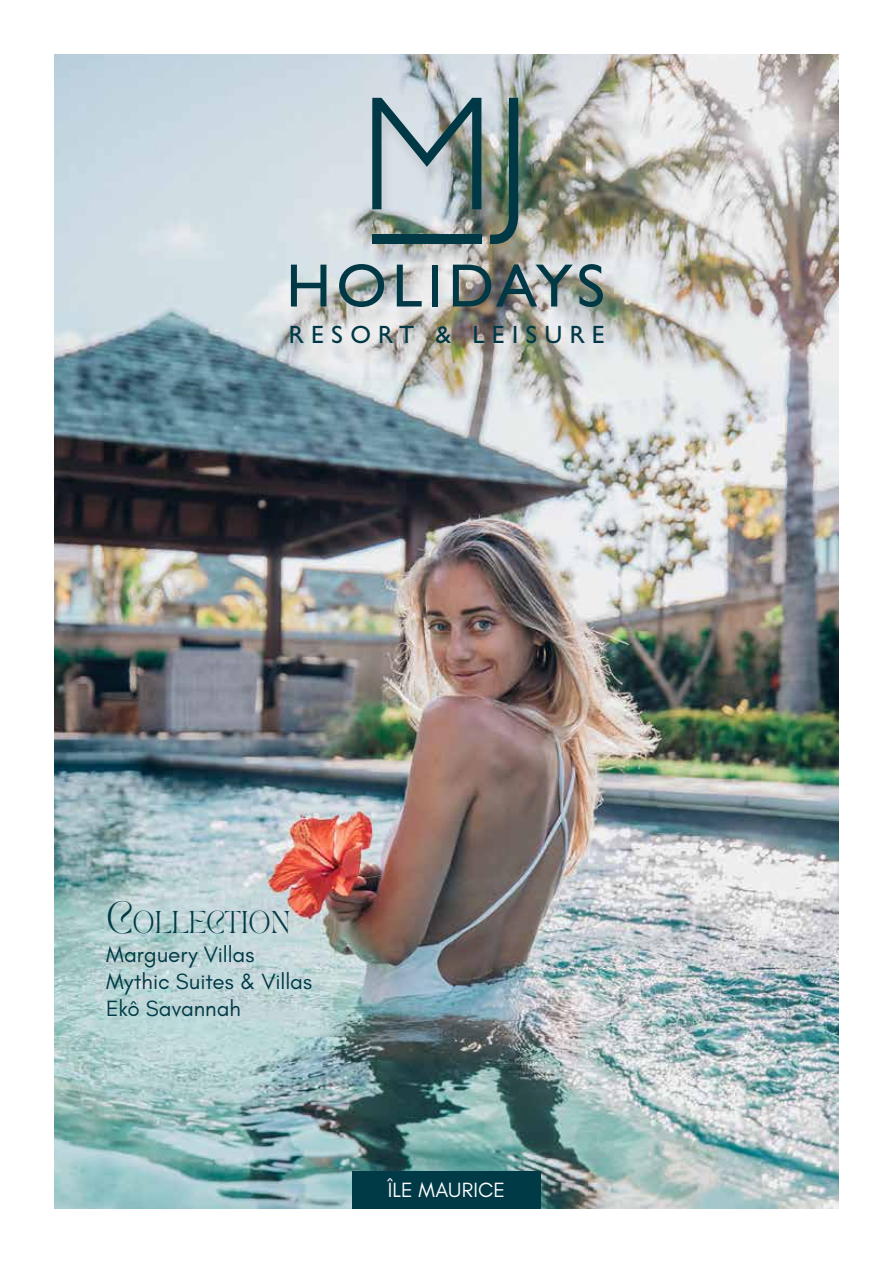
<style>
.page{position:relative;width:893px;height:1263px;background:#fff}
.page>*{position:absolute;margin:0;border:0;box-sizing:border-box;transform-origin:0 0}
.t1{font:500 25.05px "Gill Sans Nova";letter-spacing:.285em;color:#003945}
.t2{font:22.5px/27px "Glacial Indifference";letter-spacing:-.005em;color:#003a46}
.t3{font:22.05px "TAN PEARL Regular";color:#013a46}
.t4{font:21px "Glacial Indifference";letter-spacing:.01em;color:#fff}
.s1{font-size:31.5px}
</style>
<div class="page">
<img style="left:54px;top:54px;width:785px;height:1155px">
<div style="left:352px;top:1172px;width:189px;height:37px;background:#003a46"></div>
<div style="left:287px;top:104px;width:329px;height:261px;background:#b1b4b6;opacity:.4"></div>
<svg style="left:291px;top:265px;width:35px;height:41px"></svg>
<svg style="left:339px;top:264px;width:45px;height:43px"></svg>
<svg style="left:397px;top:265px;width:25px;height:41px"></svg>
<div style="left:432px;top:265px;width:6px;height:41px;background:#003945"></div>
<img style="left:453px;top:264px;width:120px;height:42px">
<svg style="left:579px;top:264px;width:24px;height:43px"></svg>
<div style="left:372px;top:235px;width:109px;height:9px;background:#003945"></div>
<svg style="left:490px;top:98px;width:28px;height:146px"></svg>
<svg style="left:372px;top:98px;width:109px;height:111px"></svg>
<p class="t1" style="left:289px;top:319px;width:318px">RESORT &amp; LEISURE</p>
<p class="t3" style="left:106px;top:906px;width:186px"><span class="s1">C</span>OLLECTION</p>
<p class="t2" style="left:106px;top:941px;width:207px">Marguery Villas<br>Mythic Suites &amp; Villas<br>Ekô Savannah</p>
<p class="t4" style="left:388px;top:1178px;width:119px">ÎLE MAURICE</p>
</div>
